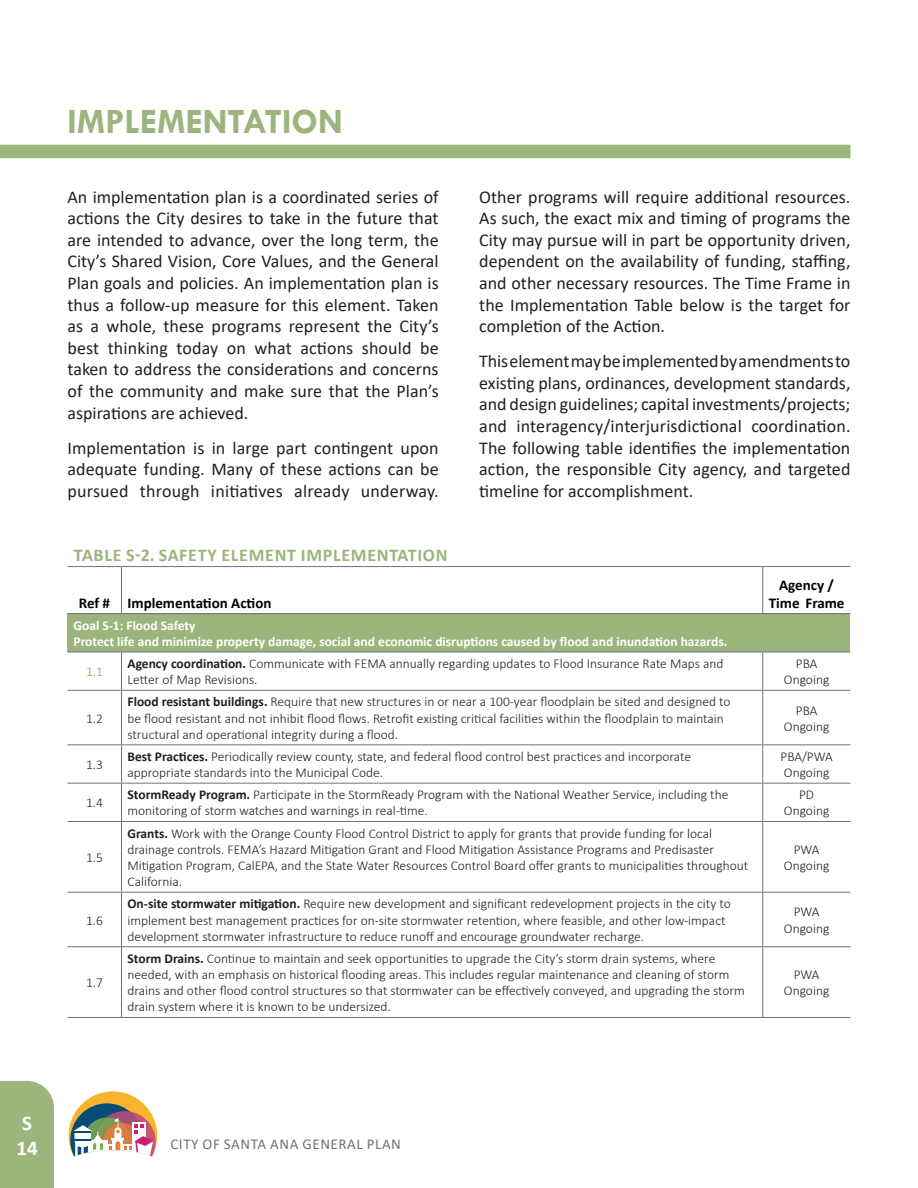
<style>
.page{position:relative;width:918px;height:1188px;background:#fff}
.page>*{position:absolute;margin:0;border:0;box-sizing:border-box;transform-origin:0 0}
.Heading1{font:700 36px "Tw Cen";color:#9bb57c}
.t1{font:700 21px/25.2px "Calibri";color:#fff}
.Body{font:18px/21.6px "Calibri";letter-spacing:.005em;color:#231f20;text-align:justify}
.t2{font:700 18px "Calibri";letter-spacing:.04em;color:#9bb57c}
.t3{font:700 15px "Calibri";color:#000}
.t4{font:15px "Calibri";letter-spacing:.04em;color:#72717b}
.Table_Text{font:300 13.5px/16.2px "Calibri";color:#231f20}
.Table_Text_Bold{font:700 13.5px "Calibri";color:#fff}
.Table_Text_Centered{font:300 13.5px "Calibri";color:#231f20}
.Table_Text_Centered-2{font:300 13.5px "Calibri";color:#76b03a}
.s1{font-weight:700}
</style>
<div class="page">
<svg style="left:69px;top:1091px;width:88px;height:66px"></svg>
<div style="left:0;top:145px;width:850px;height:13px;background:#9bb57c"></div>
<div style="left:68px;top:614px;width:782px;height:38px;background:#9bb57c"></div>
<svg style="left:68px;top:653px;width:782px;height:364px"></svg>
<hr style="left:68px;top:652px;width:54px;height:1px;background:#72717b">
<hr style="left:122px;top:652px;width:641px;height:1px;background:#72717b">
<hr style="left:121px;top:652px;width:1px;height:38px;background:#72717b">
<hr style="left:763px;top:652px;width:87px;height:1px;background:#72717b">
<hr style="left:762px;top:652px;width:1px;height:38px;background:#72717b">
<hr style="left:68px;top:690px;width:54px;height:1px;background:#72717b">
<hr style="left:122px;top:690px;width:641px;height:1px;background:#72717b">
<hr style="left:121px;top:691px;width:1px;height:53px;background:#72717b">
<hr style="left:763px;top:690px;width:87px;height:1px;background:#72717b">
<hr style="left:762px;top:691px;width:1px;height:53px;background:#72717b">
<hr style="left:68px;top:744px;width:54px;height:1px;background:#72717b">
<hr style="left:122px;top:744px;width:641px;height:1px;background:#72717b">
<hr style="left:121px;top:745px;width:1px;height:38px;background:#72717b">
<hr style="left:763px;top:744px;width:87px;height:1px;background:#72717b">
<hr style="left:762px;top:745px;width:1px;height:38px;background:#72717b">
<hr style="left:68px;top:783px;width:54px;height:1px;background:#72717b">
<hr style="left:122px;top:783px;width:641px;height:1px;background:#72717b">
<hr style="left:121px;top:784px;width:1px;height:37px;background:#72717b">
<hr style="left:763px;top:783px;width:87px;height:1px;background:#72717b">
<hr style="left:762px;top:784px;width:1px;height:37px;background:#72717b">
<hr style="left:68px;top:821px;width:54px;height:1px;background:#72717b">
<hr style="left:122px;top:821px;width:641px;height:1px;background:#72717b">
<hr style="left:121px;top:822px;width:1px;height:70px;background:#72717b">
<hr style="left:763px;top:821px;width:87px;height:1px;background:#72717b">
<hr style="left:762px;top:822px;width:1px;height:70px;background:#72717b">
<hr style="left:68px;top:892px;width:54px;height:1px;background:#72717b">
<hr style="left:122px;top:892px;width:641px;height:1px;background:#72717b">
<hr style="left:121px;top:893px;width:1px;height:53px;background:#72717b">
<hr style="left:763px;top:892px;width:87px;height:1px;background:#72717b">
<hr style="left:762px;top:893px;width:1px;height:53px;background:#72717b">
<hr style="left:763px;top:946px;width:87px;height:1px;background:#72717b">
<hr style="left:762px;top:947px;width:1px;height:70px;background:#72717b">
<hr style="left:763px;top:1017px;width:87px;height:1px;background:#72717b">
<hr style="left:68px;top:946px;width:54px;height:1px;background:#72717b">
<hr style="left:122px;top:946px;width:641px;height:1px;background:#72717b">
<hr style="left:121px;top:947px;width:1px;height:70px;background:#72717b">
<hr style="left:68px;top:1017px;width:54px;height:1px;background:#72717b">
<hr style="left:122px;top:1017px;width:641px;height:1px;background:#72717b">
<hr style="left:68px;top:566px;width:54px;height:1px;background:#72717b">
<hr style="left:122px;top:566px;width:641px;height:1px;background:#72717b">
<hr style="left:121px;top:567px;width:1px;height:46px;background:#72717b">
<hr style="left:763px;top:566px;width:87px;height:1px;background:#72717b">
<hr style="left:68px;top:613px;width:54px;height:1px;background:#72717b">
<hr style="left:762px;top:567px;width:1px;height:46px;background:#72717b">
<hr style="left:122px;top:613px;width:641px;height:1px;background:#72717b">
<hr style="left:763px;top:613px;width:87px;height:1px;background:#72717b">
<div style="left:0;top:1081px;width:54px;height:107px;background:#9bb57c"></div>
<p class="Heading1" style="left:68px;top:100px;width:277px">IMPLEMENTATION</p>
<p class="Body" style="left:68px;top:185px;width:373px">An implementation plan is a coordinated series of actions the City desires to take in the future that are intended to advance, over the long term, the City’s Shared Vision, Core Values, and the General Plan goals and policies. An implementation plan is thus a follow-up measure for this element. Taken as a whole, these programs represent the City’s best thinking today on what actions should be taken to address the considerations and concerns of the community and make sure that the Plan’s aspirations are achieved.</p>
<p class="Body" style="left:68px;top:436px;width:373px">Implementation is in large part contingent upon adequate funding. Many of these actions can be pursued through initiatives already underway.</p>
<p class="t2" style="left:74px;top:542px;width:375px">Table S-2. SAFETY ELEMENT IMPLEMENTATION</p>
<p class="t3" style="left:79px;top:592px;width:33px">Ref #</p>
<p class="t3" style="left:128px;top:592px;width:146px">Implementation Action</p>
<p class="Body" style="left:479px;top:185px;width:373px">Other programs will require additional resources.<br>As such, the exact mix and timing of programs the City may pursue will in part be opportunity driven, dependent on the availability of funding, staffing, and other necessary resources. The Time Frame in the Implementation Table below is the target for completion of the Action.</p>
<p class="Body" style="left:479px;top:350px;width:373px">This element may be implemented by amendments to existing plans, ordinances, development standards, and design guidelines; capital investments/projects; and interagency/interjurisdictional coordination.<br>The following table identifies the implementation action, the responsible City agency, and targeted timeline for accomplishment.</p>
<p class="t3" style="left:779px;top:574px;width:56px">Agency /</p>
<p class="t3" style="left:769px;top:592px;width:77px">Time Frame</p>
<p class="Table_Text_Bold" style="left:74px;top:616px;width:124px">Goal S-1: Flood Safety</p>
<p class="Table_Text_Bold" style="left:74px;top:632px;width:655px">Protect life and minimize property damage, social and economic disruptions caused by flood and inundation hazards.</p>
<p class="Table_Text_Centered-2" style="left:86px;top:663px;width:18px">1.1</p>
<p class="Table_Text" style="left:128px;top:655px;width:597px"><span class="s1">Agency coordination.</span> Communicate with FEMA annually regarding updates to Flood Insurance Rate Maps and<br>Letter of Map Revisions.</p>
<p class="Table_Text_Centered" style="left:796px;top:655px;width:23px">PBA</p>
<p class="Table_Text_Centered" style="left:784px;top:671px;width:47px">Ongoing</p>
<p class="Table_Text_Centered" style="left:86px;top:710px;width:18px">1.2</p>
<p class="Table_Text" style="left:128px;top:694px;width:605px"><span class="s1">Flood resistant buildings.</span> Require that new structures in or near a 100-year floodplain be sited and designed to be flood resistant and not inhibit flood flows. Retrofit existing critical facilities within the floodplain to maintain structural and operational integrity during a flood.</p>
<p class="Table_Text_Centered" style="left:796px;top:702px;width:23px">PBA</p>
<p class="Table_Text_Centered" style="left:784px;top:718px;width:47px">Ongoing</p>
<p class="Table_Text_Centered" style="left:86px;top:756px;width:18px">1.3</p>
<p class="Table_Text" style="left:128px;top:748px;width:565px"><span class="s1">Best Practices.</span> Periodically review county, state, and federal flood control best practices and incorporate appropriate standards into the Municipal Code.</p>
<p class="Table_Text_Centered" style="left:781px;top:748px;width:54px">PBA/PWA</p>
<p class="Table_Text_Centered" style="left:784px;top:764px;width:47px">Ongoing</p>
<p class="Table_Text_Centered" style="left:86px;top:795px;width:18px">1.4</p>
<p class="Table_Text" style="left:128px;top:787px;width:602px"><span class="s1">StormReady Program.</span> Participate in the StormReady Program with the National Weather Service, including the monitoring of storm watches and warnings in real-time.</p>
<p class="Table_Text_Centered" style="left:799px;top:786px;width:17px">PD</p>
<p class="Table_Text_Centered" style="left:784px;top:803px;width:47px">Ongoing</p>
<p class="Table_Text_Centered" style="left:86px;top:849px;width:18px">1.5</p>
<p class="Table_Text_Centered" style="left:86px;top:912px;width:18px">1.6</p>
<p class="Table_Text_Centered" style="left:86px;top:974px;width:18px">1.7</p>
<p class="Table_Text" style="left:128px;top:825px;width:622px"><span class="s1">Grants.</span> Work with the Orange County Flood Control District to apply for grants that provide funding for local drainage controls. FEMA’s Hazard Mitigation Grant and Flood Mitigation Assistance Programs and Predisaster Mitigation Program, CalEPA, and the State Water Resources Control Board offer grants to municipalities throughout California.</p>
<p class="Table_Text_Centered" style="left:794px;top:841px;width:27px">PWA</p>
<p class="Table_Text_Centered" style="left:784px;top:857px;width:47px">Ongoing</p>
<p class="Table_Text" style="left:128px;top:896px;width:605px"><span class="s1">On-site stormwater mitigation.</span> Require new development and significant redevelopment projects in the city to implement best management practices for on-site stormwater retention, where feasible, and other low-impact development stormwater infrastructure to reduce runoff and encourage groundwater recharge.</p>
<p class="Table_Text_Centered" style="left:794px;top:904px;width:27px">PWA</p>
<p class="Table_Text_Centered" style="left:784px;top:920px;width:47px">Ongoing</p>
<p class="Table_Text" style="left:128px;top:950px;width:619px"><span class="s1">Storm Drains.</span> Continue to maintain and seek opportunities to upgrade the City’s storm drain systems, where needed, with an emphasis on historical flooding areas. This includes regular maintenance and cleaning of storm drains and other flood control structures so that stormwater can be effectively conveyed, and upgrading the storm drain system where it is known to be undersized.</p>
<p class="Table_Text_Centered" style="left:794px;top:966px;width:27px">PWA</p>
<p class="Table_Text_Centered" style="left:784px;top:982px;width:47px">Ongoing</p>
<h2 class="t1" style="left:16px;top:1110px;width:23px">S<br>14</h2>
<p class="t4" style="left:170px;top:1134px;width:232px">CITY OF SANTA ANA GENERAL PLAN</p>
</div>
